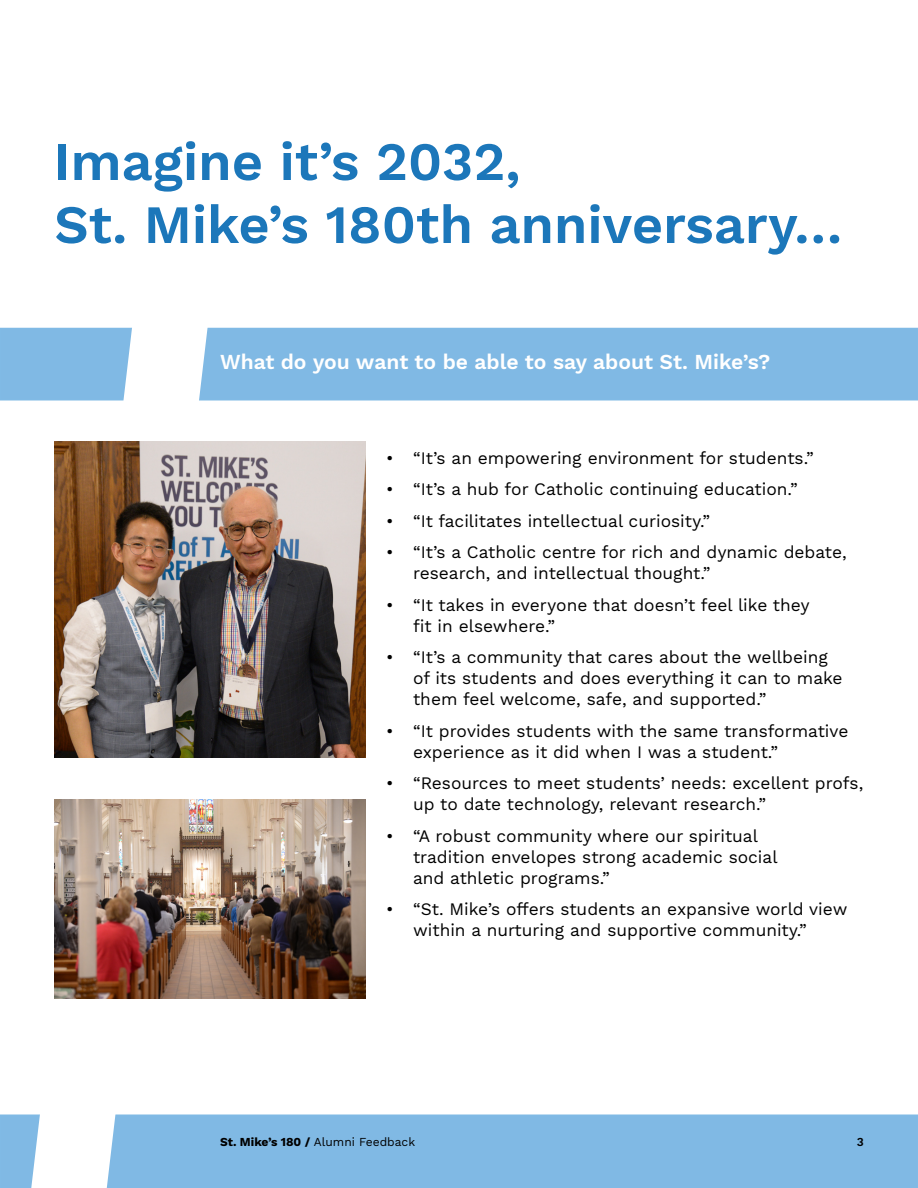
<style>
.page{position:relative;width:918px;height:1188px;background:#fff}
.page>*{position:absolute;margin:0;border:0;box-sizing:border-box;transform-origin:0 0}
.t1{font:600 54px/63px "Work Sans";color:#1c77ba}
.t2{font:600 21px "Work Sans";color:#fff}
.t3{font:17.25px/21px "Work Sans";color:#000}
.t4{font:12px "Work Sans";color:#000}
.t5{font:600 12px "Work Sans";color:#000}
.s1{font-weight:700}
</style>
<div class="page">
<div style="left:1px;top:328px;width:916px;height:72px;background:#80b9e4"></div>
<svg style="left:12px;top:327px;width:245px;height:473px"></svg>
<img style="left:54px;top:441px;width:312px;height:317px">
<div style="left:200px;top:1114px;width:718px;height:74px;background:#80b9e4"></div>
<svg style="left:0;top:699px;width:200px;height:489px"></svg>
<img style="left:54px;top:800px;width:312px;height:199px">
<p class="t1" style="left:54px;top:133px;width:790px">Imagine it’s 2032,<br>St. Mike’s 180th anniversary…</p>
<p class="t2" style="left:220px;top:350px;width:552px">What do you want to be able to say about St. Mike’s?</p>
<p class="t3" style="left:386px;top:448px;width:429px">• “It’s an empowering environment for students.”</p>
<p class="t3" style="left:386px;top:479px;width:413px">• “It’s a hub for Catholic continuing education.”</p>
<p class="t3" style="left:386px;top:511px;width:326px">• “It facilitates intellectual curiosity.”</p>
<p class="t3" style="left:413px;top:542px;width:435px;text-indent:-27px">• “It’s a Catholic centre for rich and dynamic debate, research, and intellectual thought.”</p>
<p class="t3" style="left:413px;top:595px;width:398px;text-indent:-27px">• “It takes in everyone that doesn’t feel like they fit in elsewhere.”</p>
<p class="t3" style="left:413px;top:647px;width:431px;text-indent:-27px">• “It’s a community that cares about the wellbeing of its students and does everything it can to make them feel welcome, safe, and supported.”</p>
<p class="t3" style="left:413px;top:721px;width:437px;text-indent:-27px">• “It provides students with the same transformative experience as it did when I was a student.”</p>
<p class="t3" style="left:413px;top:773px;width:452px;text-indent:-27px">• “Resources to meet students’ needs: excellent profs, up to date technology, relevant research.”</p>
<p class="t3" style="left:413px;top:826px;width:366px;text-indent:-27px">• “A robust community where our spiritual tradition envelopes strong academic social and athletic programs.”</p>
<p class="t3" style="left:413px;top:899px;width:436px;text-indent:-27px">• “St. Mike’s offers students an expansive world view within a nurturing and supportive community.”</p>
<p class="t4" style="left:220px;top:1135px;width:197px"><span class="s1">St. Mike’s 180 /</span> Alumni Feedback</p>
<p class="t5" style="left:857px;top:1135px;width:9px">3</p>
<p class="t4" style="left:380px;top:1135px;width:44px">edback</p>
</div>
